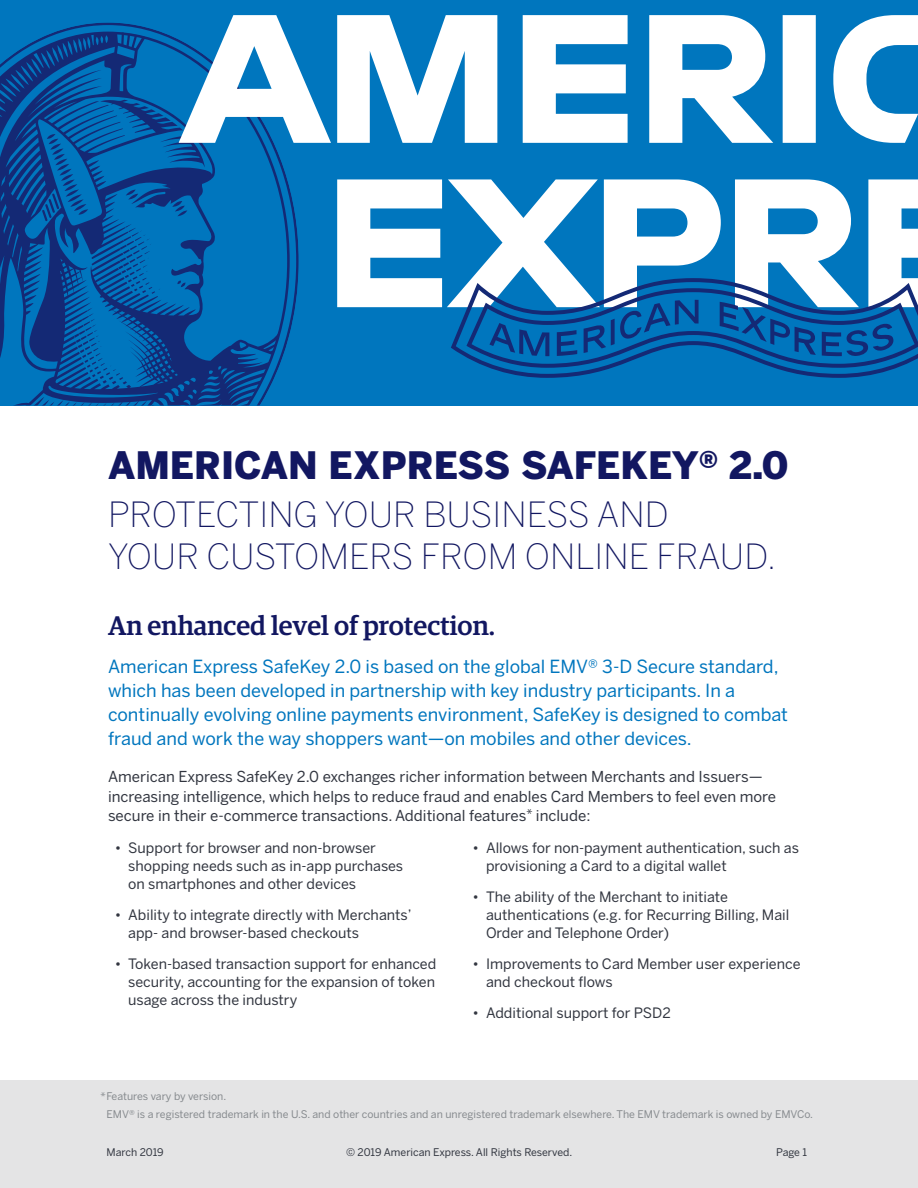
<style>
.page{position:relative;width:918px;height:1188px;background:#fff}
.page>*{position:absolute;margin:0;border:0;box-sizing:border-box;transform-origin:0 0}
.Head{font:900 37.5px "Benton Sans";color:#121761}
.Head-2{font:200 34.5px/41.4px "Benton Sans";color:#121761}
.t1{font:500 27px "Guardian Egyp";color:#121761}
.Intro{font:18px/24px "Benton Sans";color:#0076be}
.Body_before_bullet{font:15px/19.5px "Benton Sans";color:#323640}
.t2{font:14.25px/18px "Benton Sans";color:#323640}
.Discliamers{font:10.5px "Benton Sans";color:#868a8e}
.Discliamers-2{font:10.5px "Benton Sans";color:#323640}
</style>
<div class="page">
<div style="left:0;top:0;width:918px;height:405px;background:#0076be"></div>
<svg style="left:0;top:37px;width:280px;height:368px"></svg>
<svg style="left:74px;top:308px;width:53px;height:76px"></svg>
<div style="left:0;top:1080px;width:918px;height:108px;background:#e4e4e5"></div>
<div style="left:783px;top:15px;width:33px;height:128px;background:#fff"></div>
<svg style="left:649px;top:15px;width:124px;height:128px"></svg>
<svg style="left:833px;top:15px;width:85px;height:128px"></svg>
<svg style="left:42px;top:15px;width:289px;height:279px"></svg>
<svg style="left:337px;top:15px;width:160px;height:128px"></svg>
<svg style="left:523px;top:15px;width:105px;height:128px"></svg>
<svg style="left:735px;top:179px;width:116px;height:99px"></svg>
<svg style="left:868px;top:179px;width:50px;height:99px;background:#d9eaf5"></svg>
<svg style="left:337px;top:179px;width:384px;height:128px"></svg>
<svg style="left:451px;top:278px;width:467px;height:100px"></svg>
<p class="Head" style="left:108px;top:441px;width:682px">AMERICAN EXPRESS SAFEKEY® 2.0</p>
<p class="Head-2" style="left:108px;top:494px;width:670px">PROTECTING YOUR BUSINESS AND<br>YOUR CUSTOMERS FROM ONLINE FRAUD.</p>
<p class="t1" style="left:108px;top:606px;width:389px">An enhanced level of protection.</p>
<p class="Intro" style="left:108px;top:654px;width:682px">American Express SafeKey 2.0 is based on the global EMV® 3-D Secure standard, which has been developed in partnership with key industry participants. In a continually evolving online payments environment, SafeKey is designed to combat fraud and work the way shoppers want—on mobiles and other devices.</p>
<p class="Body_before_bullet" style="left:108px;top:767px;width:670px">American Express SafeKey 2.0 exchanges richer information between Merchants and Issuers— increasing intelligence, which helps to reduce fraud and enables Card Members to feel even more secure in their e-commerce transactions. Additional features<sup>*</sup> include:</p>
<p class="t2" style="left:128px;top:839px;width:276px;text-indent:-14px">• Support for browser and non-browser shopping needs such as in-app purchases on smartphones and other devices</p>
<p class="t2" style="left:128px;top:906px;width:285px;text-indent:-14px">• Ability to integrate directly with Merchants’ app- and browser-based checkouts</p>
<p class="t2" style="left:128px;top:955px;width:310px;text-align:justify;text-indent:-14px">• Token-based transaction support for enhanced security, accounting for the expansion of token usage across the industry</p>
<p class="t2" style="left:486px;top:839px;width:315px;text-indent:-14px">• Allows for non-payment authentication, such as provisioning a Card to a digital wallet</p>
<p class="t2" style="left:486px;top:888px;width:305px;text-indent:-14px">• The ability of the Merchant to initiate authentications (e.g. for Recurring Billing, Mail<br>Order and Telephone Order)</p>
<p class="t2" style="left:486px;top:955px;width:316px;text-indent:-14px">• Improvements to Card Member user experience and checkout flows</p>
<p class="t2" style="left:472px;top:1003px;width:200px">• Additional support for PSD2</p>
<p class="Discliamers" style="left:100px;top:1090px;width:127px">*Features vary by version.</p>
<p class="Discliamers" style="left:106px;top:1108px;width:708px">EMV® is a registered trademark in the U.S. and other countries and an unregistered trademark elsewhere. The EMV trademark is owned by EMVCo.</p>
<p class="Discliamers-2" style="left:106px;top:1146px;width:59px">March 2019</p>
<p class="Discliamers-2" style="left:346px;top:1146px;width:228px">© 2019 American Express. All Rights Reserved.</p>
<p class="Discliamers-2" style="left:776px;top:1146px;width:32px">Page 1</p>
</div>
